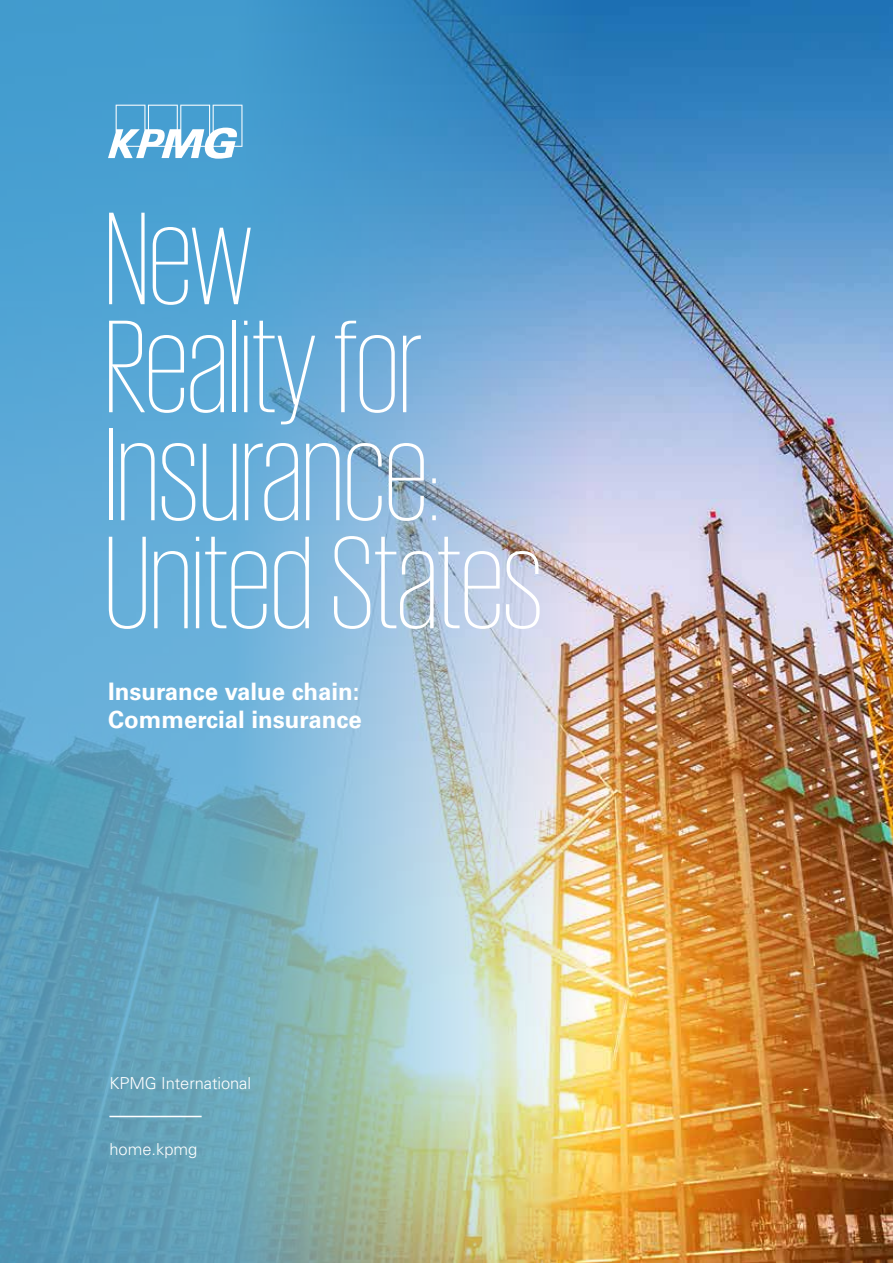
<style>
.page{position:relative;width:893px;height:1263px;background:#fff}
.page>*{position:absolute;margin:0;border:0;box-sizing:border-box;transform-origin:0 0}
.t1{font:200 135px/108px "KPMG";color:#fff}
.t2{font:700 24px/28.8px "Univers LT Std";color:#fff}
.t3{font:300 16.5px "Univers LT Std";letter-spacing:-.005em;color:#fff}
</style>
<div class="page">
<img style="left:623px;top:0;width:270px;height:1263px">
<img style="left:0;top:0;width:623px;height:1263px">
<hr style="left:109px;top:1116px;width:93px;height:1px;background:#fff">
<svg style="left:108px;top:105px;width:134px;height:54px"></svg>
<h1 class="t1" style="left:105px;top:202px;width:440px">New<br>Reality for<br>Insurance:<br>United States</h1>
<p class="t2" style="left:108px;top:677px;width:255px">Insurance value chain:<br>Commercial insurance</p>
<p class="t3" style="left:109px;top:1074px;width:143px">KPMG International</p>
<p class="t3" style="left:109px;top:1139px;width:90px">home.kpmg</p>
</div>
